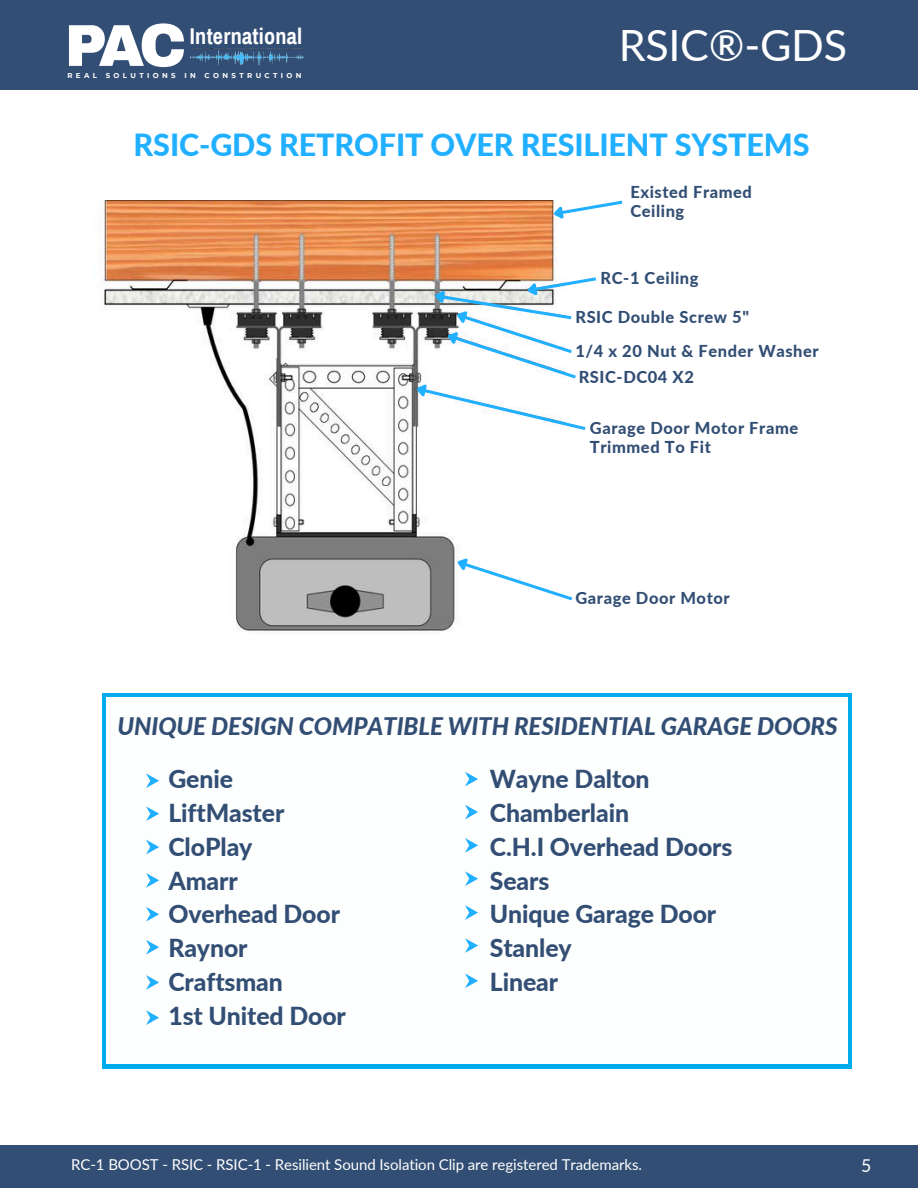
<style>
.page{position:relative;width:918px;height:1188px;background:#fff}
.page>*{position:absolute;margin:0;border:0;box-sizing:border-box;transform-origin:0 0}
.t1{font:900 59.1px "Archivo";color:#fff}
.t2{font:43.05px "Lato";letter-spacing:-.005em;color:#fff}
.t3{font:800 30.45px "Lato";letter-spacing:-.005em;color:#21afff}
.t4{font:800 24.75px/33.8px "Lato";letter-spacing:-.005em;color:#324e74}
.t5{font:italic 800 24.15px "Lato";letter-spacing:-.005em;color:#324e74}
.t6{font:700 22.35px "Archivo Narrow";letter-spacing:.01em;color:#fff}
.t7{font:17.7px "Lato";color:#fdfefe}
.t8{font:800 16.5px/19px "Lato";letter-spacing:.035em;color:#324e74}
.t9{font:15px "Lato";letter-spacing:-.005em;color:#fff}
.t10{font:700 7.05px "Montserrat";letter-spacing:.475em;color:#fff}
.s1{font-size:61.35px}
</style>
<div class="page">
<div style="left:0;top:1145px;width:918px;height:43px;background:#324e74"></div>
<div style="left:0;top:0;width:918px;height:90px;background:#324e74"></div>
<img style="left:191px;top:50px;width:112px;height:15px">
<img style="left:103px;top:201px;width:453px;height:431px">
<svg style="left:411px;top:275px;width:185px;height:157px"></svg>
<svg style="left:549px;top:200px;width:74px;height:23px"></svg>
<svg style="left:452px;top:551px;width:121px;height:52px"></svg>
<div style="left:102px;top:693px;width:750px;height:376px;background:#00acec"></div>
<div style="left:106px;top:697px;width:742px;height:367px;background:#fdfefe"></div>
<svg style="left:146px;top:773px;width:13px;height:15px"></svg>
<svg style="left:146px;top:806px;width:13px;height:15px"></svg>
<svg style="left:146px;top:840px;width:13px;height:14px"></svg>
<svg style="left:146px;top:873px;width:13px;height:15px"></svg>
<svg style="left:146px;top:907px;width:13px;height:15px"></svg>
<svg style="left:146px;top:940px;width:13px;height:14px"></svg>
<svg style="left:146px;top:975px;width:13px;height:15px"></svg>
<svg style="left:146px;top:1010px;width:13px;height:15px"></svg>
<svg style="left:465px;top:772px;width:13px;height:14px"></svg>
<svg style="left:465px;top:805px;width:13px;height:14px"></svg>
<svg style="left:465px;top:838px;width:13px;height:15px"></svg>
<svg style="left:465px;top:871px;width:13px;height:15px"></svg>
<svg style="left:465px;top:905px;width:13px;height:15px"></svg>
<svg style="left:465px;top:938px;width:13px;height:15px"></svg>
<svg style="left:465px;top:973px;width:13px;height:15px"></svg>
<p class="t1" style="left:98px;top:14px;width:90px">A<span class="s1">C</span></p>
<p class="t1" style="left:65px;top:14px;width:44px">P</p>
<p class="t6" style="left:190px;top:25px;width:114px">International</p>
<p class="t10" style="left:67px;top:71px;width:236px">REAL SOLUTIONS IN CONSTRUCTION</p>
<h5 class="t2" style="left:619px;top:19px;width:230px">RSIC®-GDS</h5>
<p class="t3" style="left:134px;top:126px;width:677px">RSIC-GDS RETROFIT OVER RESILIENT SYSTEMS</p>
<h2 class="t8" style="left:630px;top:182px;width:123px">Existed Framed<br>Ceiling</h2>
<h6 class="t8" style="left:601px;top:268px;width:99px">RC-1 Ceiling</h6>
<p class="t8" style="left:575px;top:307px;width:175px">RSIC Double Screw 5"</p>
<h6 class="t8" style="left:575px;top:341px;width:245px">1/4 x 20 Nut &amp; Fender Washer</h6>
<h6 class="t8" style="left:579px;top:367px;width:117px">RSIC-DC04 X2</h6>
<h6 class="t8" style="left:590px;top:418px;width:210px">Garage Door Motor Frame<br>Trimmed To Fit</h6>
<p class="t8" style="left:575px;top:589px;width:156px">Garage Door Motor</p>
<p class="t5" style="left:118px;top:711px;width:722px">UNIQUE DESIGN COMPATIBLE WITH RESIDENTIAL GARAGE DOORS</p>
<p class="t4" style="left:168px;top:762px;width:179px">Genie<br>LiftMaster<br>CloPlay<br>Amarr<br>Overhead Door<br>Raynor<br>Craftsman<br>1st United Door</p>
<p class="t4" style="left:490px;top:762px;width:244px">Wayne Dalton<br>Chamberlain<br>C.H.I Overhead Doors<br>Sears<br>Unique Garage Door<br>Stanley<br>Linear</p>
<h3 class="t9" style="left:71px;top:1155px;width:572px">RC-1 BOOST - RSIC - RSIC-1 - Resilient Sound Isolation Clip are registered Trademarks.</h3>
<h6 class="t7" style="left:861px;top:1155px;width:12px">5</h6>
</div>
